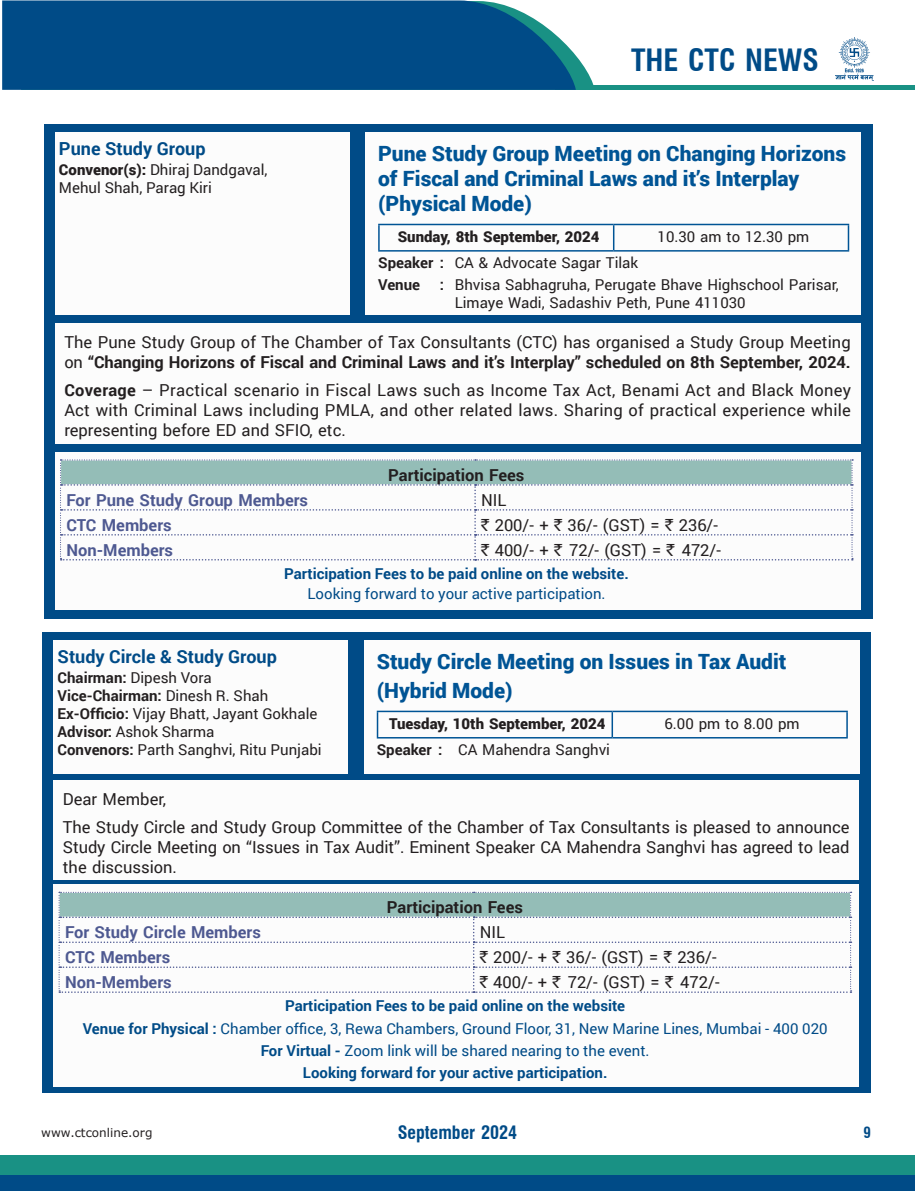
<style>
.page{position:relative;width:915px;height:1191px;background:#fff}
.page>*{position:absolute;margin:0;border:0;box-sizing:border-box;transform-origin:0 0}
.t1{font:700 condensed 30px "Swiss 721 BT";color:#004b87}
.Committee_Name{font:900 21px/25.2px "Roboto";color:#005495}
.Committee_Name-2{font:700 18px "Roboto";color:#004b87}
.t2{font:700 condensed 18px "Swiss 721 BT";color:#004b87}
.Bodytext{font:16.5px/19.8px "Roboto";color:#231f20;text-align:justify}
.Bodytext-2{font:700 16.5px/19.8px "Roboto";letter-spacing:-.005em;color:#231f20}
.Bodytext-3{font:700 16.5px "Roboto";color:#4e5991}
.Commitee{font:15px/18px "Roboto";color:#231f20}
.Committee_Name-3{font:15px "Roboto";color:#004b87}
.Bodytext-4{font:15px/18px "Roboto";color:#231f20}
.Committee_Name-4{font:700 15px "Roboto";color:#004b87}
.Bodytext-5{font:900 15px "Roboto";color:#231f20}
.Bodytext-6{font:700 15px "Roboto";color:#231f20}
.t3{font:700 condensed 15px "Swiss 721 BT";color:#004b87}
.t4{font:12px "Verdana";color:#231f20}
.s1{font-weight:900}
.s2{font-weight:700}
.s3{font-weight:400}
.s4{font-family:"Rupee Foradian"}
</style>
<div class="page">
<div style="left:554px;top:85px;width:360px;height:5px;background:#199184"></div>
<svg style="left:575px;top:54px;width:19px;height:36px"></svg>
<svg style="left:2px;top:0;width:573px;height:90px;background:#0a538b"></svg>
<img style="left:835px;top:37px;width:38px;height:44px">
<div style="left:0;top:1174px;width:914px;height:17px;background:#004b87"></div>
<div style="left:0;top:1155px;width:914px;height:19px;background:#199184"></div>
<div style="left:44px;top:124px;width:828px;height:495px;background:#004b87"></div>
<div style="left:42px;top:632px;width:828px;height:461px;background:#004b87"></div>
<div style="left:55px;top:132px;width:294px;height:182px;background:#fcfcfc"></div>
<div style="left:53px;top:640px;width:295px;height:133px;background:#fcfcfc"></div>
<div style="left:55px;top:323px;width:805px;height:121px;background:#fcfcfc"></div>
<div style="left:53px;top:780px;width:805px;height:99px;background:#fcfcfc"></div>
<div style="left:55px;top:452px;width:805px;height:158px;background:#fcfcfc"></div>
<div style="left:53px;top:885px;width:805px;height:202px;background:#fcfcfc"></div>
<div style="left:365px;top:132px;width:495px;height:182px;background:#fcfcfc"></div>
<div style="left:364px;top:640px;width:494px;height:133px;background:#fcfcfc"></div>
<svg style="left:378px;top:225px;width:1px;height:25px"></svg>
<hr style="left:378px;top:224px;width:235px;height:1px;background:#005495">
<hr style="left:613px;top:224px;width:235px;height:1px;background:#005495">
<hr style="left:612px;top:225px;width:2px;height:25px;background:#005495">
<svg style="left:847px;top:225px;width:1px;height:25px"></svg>
<hr style="left:378px;top:250px;width:235px;height:2px;background:#005495">
<hr style="left:613px;top:250px;width:235px;height:2px;background:#005495">
<hr style="left:376px;top:712px;width:2px;height:25px;background:#005495">
<hr style="left:376px;top:710px;width:236px;height:2px;background:#005495">
<hr style="left:612px;top:710px;width:235px;height:2px;background:#005495">
<hr style="left:611px;top:712px;width:2px;height:25px;background:#005495">
<svg style="left:846px;top:712px;width:1px;height:25px"></svg>
<hr style="left:376px;top:737px;width:236px;height:1px;background:#005495">
<hr style="left:612px;top:737px;width:235px;height:1px;background:#005495">
<svg style="left:60px;top:459px;width:792px;height:101px"></svg>
<svg style="left:58px;top:891px;width:793px;height:102px"></svg>
<p class="Committee_Name-2" style="left:59px;top:136px;width:148px">Pune Study Group</p>
<p class="Commitee" style="left:59px;top:160px;width:210px"><span class="s1">Convenor(s):</span> Dhiraj Dandgaval,<br>Mehul Shah, Parag Kiri</p>
<h1 class="t1" style="left:630px;top:42px;width:189px">THE CTC NEWS</h1>
<p class="Committee_Name" style="left:378px;top:140px;width:469px">Pune Study Group Meeting on Changing Horizons of Fiscal and Criminal Laws and it’s Interplay (Physical Mode)</p>
<p class="Bodytext-5" style="left:397px;top:226px;width:203px">Sunday, 8th September, 2024</p>
<p class="Bodytext-4" style="left:657px;top:227px;width:153px">10.30 am to 12.30 pm</p>
<p class="Bodytext-4" style="left:378px;top:253px;width:261px"><span class="s2">Speaker :</span> CA &amp; Advocate Sagar Tilak</p>
<p class="Bodytext-6" style="left:378px;top:274px;width:43px">Venue</p>
<p class="Bodytext-4" style="left:454px;top:275px;width:385px;text-indent:-15px"><span class="s2">:</span> Bhvisa Sabhagruha, Perugate Bhave Highschool Parisar,<br>Limaye Wadi, Sadashiv Peth, Pune 411030</p>
<p class="Bodytext-2" style="left:64px;top:332px;width:787px"><span class="s3">The Pune Study Group of The Chamber of Tax Consultants (CTC) has organised a Study Group Meeting on</span> “Changing Horizons of Fiscal and Criminal Laws and it’s Interplay” scheduled on 8th September, 2024.</p>
<p class="Bodytext" style="left:64px;top:380px;width:788px"><span class="s2">Coverage</span> – Practical scenario in Fiscal Laws such as Income Tax Act, Benami Act and Black Money Act with Criminal Laws including PMLA, and other related laws. Sharing of practical experience while representing before ED and SFIO, etc.</p>
<p class="Bodytext-2" style="left:388px;top:465px;width:138px">Participation Fees</p>
<p class="Bodytext-3" style="left:66px;top:488px;width:243px">For Pune Study Group Members</p>
<p class="Bodytext" style="left:481px;top:489px;width:27px">NIL</p>
<p class="Bodytext-3" style="left:66px;top:513px;width:107px">CTC Members</p>
<p class="Bodytext" style="left:481px;top:514px;width:238px"><span class="s4">`</span> 200/- + <span class="s4">`</span> 36/- (GST) = <span class="s4">`</span> 236/-</p>
<p class="Bodytext-3" style="left:66px;top:538px;width:108px">Non-Members</p>
<p class="Bodytext" style="left:481px;top:539px;width:241px"><span class="s4">`</span> 400/- + <span class="s4">`</span> 72/- (GST) = <span class="s4">`</span> 472/-</p>
<p class="Committee_Name-4" style="left:284px;top:563px;width:346px">Participation Fees to be paid online on the website.</p>
<p class="Committee_Name-3" style="left:307px;top:583px;width:299px">Looking forward to your active participation.</p>
<p class="Committee_Name-2" style="left:58px;top:644px;width:221px">Study Circle &amp; Study Group</p>
<p class="Commitee" style="left:58px;top:668px;width:156px"><span class="s2">Chairman:</span> Dipesh Vora</p>
<p class="Commitee" style="left:58px;top:686px;width:265px"><span class="s2">Vice-Chairman:</span> Dinesh R. Shah <span class="s2">Ex-Officio:</span> Vijay Bhatt, Jayant Gokhale <span class="s2">Advisor:</span> Ashok Sharma<br><span class="s2">Convenors:</span> Parth Sanghvi, Ritu Punjabi</p>
<p class="Committee_Name" style="left:376px;top:648px;width:411px">Study Circle Meeting on Issues in Tax Audit</p>
<p class="Committee_Name" style="left:376px;top:677px;width:137px">(Hybrid Mode)</p>
<p class="Bodytext-5" style="left:389px;top:713px;width:217px">Tuesday, 10th September, 2024</p>
<p class="Bodytext-4" style="left:664px;top:714px;width:137px">6.00 pm to 8.00 pm</p>
<p class="Bodytext-4" style="left:376px;top:740px;width:235px"><span class="s2">Speaker :</span> CA Mahendra Sanghvi</p>
<p class="Bodytext" style="left:63px;top:788px;width:104px">Dear Member,</p>
<p class="Bodytext" style="left:63px;top:817px;width:787px">The Study Circle and Study Group Committee of the Chamber of Tax Consultants is pleased to announce Study Circle Meeting on “Issues in Tax Audit”. Eminent Speaker CA Mahendra Sanghvi has agreed to lead the discussion.</p>
<p class="Bodytext-2" style="left:386px;top:897px;width:138px">Participation Fees</p>
<p class="Bodytext-3" style="left:65px;top:921px;width:197px">For Study Circle Members</p>
<p class="Bodytext" style="left:479px;top:922px;width:27px">NIL</p>
<p class="Bodytext-3" style="left:65px;top:946px;width:107px">CTC Members</p>
<p class="Bodytext" style="left:479px;top:947px;width:238px"><span class="s4">`</span> 200/- + <span class="s4">`</span> 36/- (GST) = <span class="s4">`</span> 236/-</p>
<p class="Bodytext-3" style="left:65px;top:970px;width:108px">Non-Members</p>
<p class="Bodytext" style="left:479px;top:972px;width:241px"><span class="s4">`</span> 400/- + <span class="s4">`</span> 72/- (GST) = <span class="s4">`</span> 472/-</p>
<p class="Committee_Name-4" style="left:285px;top:995px;width:341px">Participation Fees to be paid online on the website</p>
<p class="Committee_Name-3" style="left:83px;top:1017px;width:746px"><span class="s2">Venue for Physical :</span> Chamber office, 3, Rewa Chambers, Ground Floor, 31, New Marine Lines, Mumbai - 400 020</p>
<p class="Committee_Name-3" style="left:260px;top:1040px;width:390px"><span class="s2">For Virtual -</span> Zoom link will be shared nearing to the event.</p>
<p class="Committee_Name-4" style="left:303px;top:1062px;width:306px">Looking forward for your active participation.</p>
<p class="t4" style="left:41px;top:1124px;width:113px">www.ctconline.org</p>
<p class="t2" style="left:397px;top:1121px;width:121px">September 2024</p>
<p class="t3" style="left:863px;top:1123px;width:9px">9</p>
</div>
